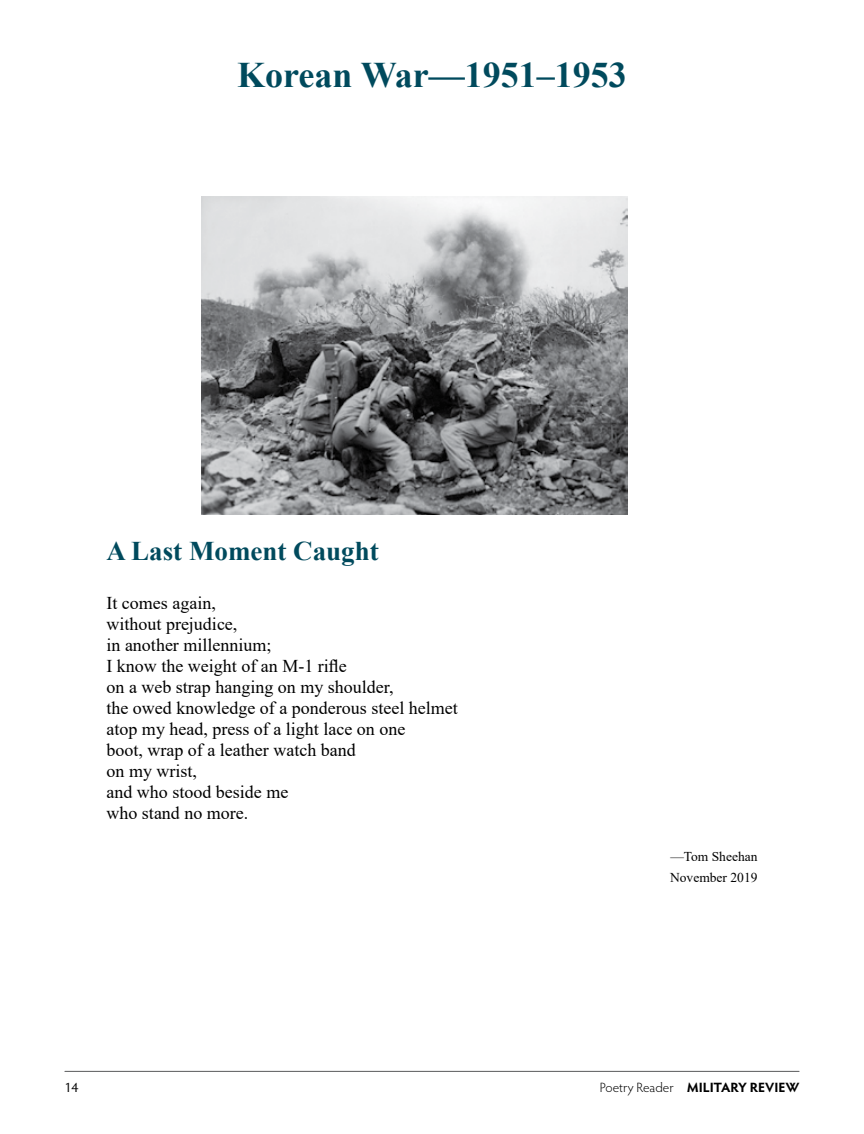
<style>
.page{position:relative;width:864px;height:1134px;background:#fff}
.page>*{position:absolute;margin:0;border:0;box-sizing:border-box;transform-origin:0 0}
.section-title{font:700 36px "Times New Roman";color:#004a5d}
.poem-title{font:700 27px "Times New Roman";color:#004a5d}
.body-no-indent{font:18px "Times New Roman";color:#000}
.t1{font:700 13.5px "Hypatia Sans Pro";letter-spacing:-.005em;color:#000}
.author-line{font:13.5px "Times New Roman";color:#000}
.t2{font:13.5px "Hypatia Sans Pro";color:#000}
.s1{font-weight:300}
</style>
<div class="page">
<img style="left:202px;top:196px;width:425px;height:319px">
<hr style="left:65px;top:1071px;width:734px;height:1px;background:#58595b">
<h1 class="section-title" style="left:237px;top:49px;width:391px">Korean War—1951–1953</h1>
<h1 class="poem-title" style="left:106px;top:531px;width:274px">A Last Moment Caught</h1>
<p class="body-no-indent" style="left:106px;top:590px;width:111px">It comes again,</p>
<p class="body-no-indent" style="left:106px;top:611px;width:132px">without prejudice,</p>
<p class="body-no-indent" style="left:106px;top:632px;width:167px">in another millennium;</p>
<p class="body-no-indent" style="left:106px;top:653px;width:242px">I know the weight of an M-1 rifle</p>
<p class="body-no-indent" style="left:106px;top:674px;width:289px">on a web strap hanging on my shoulder,</p>
<p class="body-no-indent" style="left:106px;top:695px;width:353px">the owed knowledge of a ponderous steel helmet</p>
<p class="body-no-indent" style="left:106px;top:716px;width:300px">atop my head, press of a light lace on one</p>
<p class="body-no-indent" style="left:106px;top:737px;width:251px">boot, wrap of a leather watch band</p>
<p class="body-no-indent" style="left:106px;top:758px;width:92px">on my wrist,</p>
<p class="body-no-indent" style="left:106px;top:779px;width:183px">and who stood beside me</p>
<p class="body-no-indent" style="left:106px;top:800px;width:143px">who stand no more.</p>
<p class="author-line" style="left:670px;top:847px;width:89px">—Tom Sheehan</p>
<p class="author-line" style="left:670px;top:868px;width:89px">November 2019</p>
<p class="t2" style="left:64px;top:1078px;width:15px">14</p>
<p class="t1" style="left:600px;top:1078px;width:201px"><span class="s1">Poetry Reader</span> MILITARY REVIEW</p>
</div>
